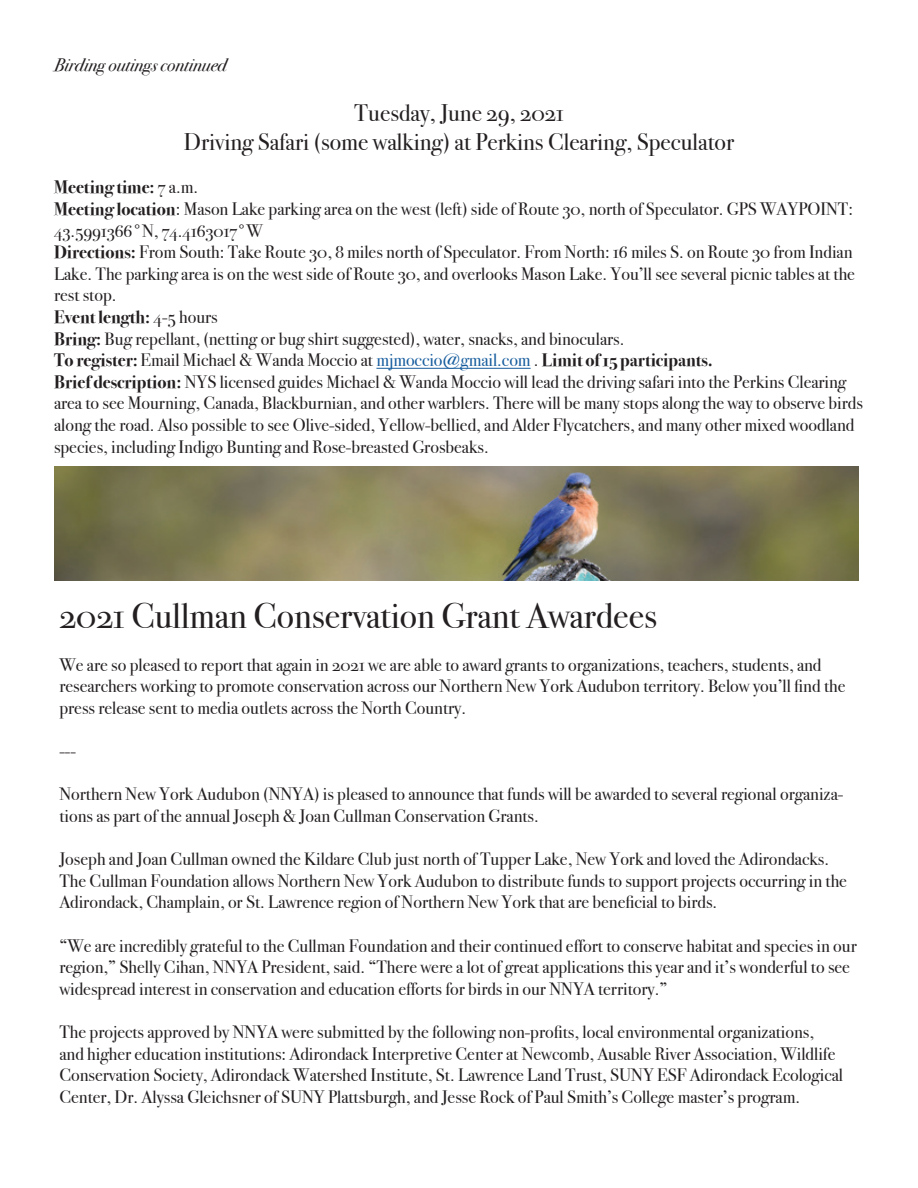
<style>
.page{position:relative;width:918px;height:1188px;background:#fff}
.page>*{position:absolute;margin:0;border:0;box-sizing:border-box;transform-origin:0 0}
.t1{font:36px "Bodoni Svty Two OSITCTT";color:#231f20}
.t2{font:24px/28.8px "Bodoni Svty Two OSITCTT";color:#231f20;text-align:center}
.t3{font:18px/21.6px "Bodoni Svty Two OSITCTT";color:#231f20}
.t4{font:italic 18px "Bodoni Svty Two OSITCTT";color:#231f20}
.s1{font-weight:700}
.s2{color:#175d9e}
</style>
<div class="page">
<hr style="left:376px;top:368px;width:155px;height:1px;background:#175d9e">
<img style="left:54px;top:467px;width:805px;height:113px">
<p class="t4" style="left:54px;top:54px;width:174px">Birding outings continued</p>
<h2 class="t2" style="left:184px;top:99px;width:552px">Tuesday, June 29, 2021<br>Driving Safari (some walking) at Perkins Clearing, Speculator</h2>
<p class="t3" style="left:54px;top:177px;width:811px"><span class="s1">Meeting time:</span> 7 a.m.<br><span class="s1">Meeting location</span>: Mason Lake parking area on the west (left) side of Route 30, north of Speculator. GPS WAYPOINT:<br>43.5991366°N, 74.4163017°W<br><span class="s1">Directions:</span> From South: Take Route 30, 8 miles north of Speculator. From North: 16 miles S. on Route 30 from Indian Lake. The parking area is on the west side of Route 30, and overlooks Mason Lake. You’ll see several picnic tables at the rest stop.<br><span class="s1">Event length:</span> 4-5 hours<br><span class="s1">Bring:</span> Bug repellant, (netting or bug shirt suggested), water, snacks, and binoculars.<br><span class="s1">To register:</span> Email Michael &amp; Wanda Moccio at <span class="s2">mjmoccio@gmail.com</span> . <span class="s1">Limit of 15 participants.<br>Brief description:</span> NYS licensed guides Michael &amp; Wanda Moccio will lead the driving safari into the Perkins Clearing area to see Mourning, Canada, Blackburnian, and other warblers. There will be many stops along the way to observe birds along the road. Also possible to see Olive-sided, Yellow-bellied, and Alder Flycatchers, and many other mixed woodland species, including Indigo Bunting and Rose-breasted Grosbeaks.</p>
<h1 class="t1" style="left:59px;top:594px;width:599px">2021 Cullman Conservation Grant Awardees</h1>
<p class="t3" style="left:59px;top:654px;width:788px">We are so pleased to report that again in 2021 we are able to award grants to organizations, teachers, students, and researchers working to promote conservation across our Northern New York Audubon territory. Below you’ll find the press release sent to media outlets across the North Country.</p>
<p class="t3" style="left:59px;top:740px;width:18px">---</p>
<p class="t3" style="left:59px;top:784px;width:785px">Northern New York Audubon (NNYA) is pleased to announce that funds will be awarded to several regional organiza&shy;tions as part of the annual Joseph &amp; Joan Cullman Conservation Grants.</p>
<p class="t3" style="left:59px;top:848px;width:789px">Joseph and Joan Cullman owned the Kildare Club just north of Tupper Lake, New York and loved the Adirondacks.<br>The Cullman Foundation allows Northern New York Audubon to distribute funds to support projects occurring in the<br>Adirondack, Champlain, or St. Lawrence region of Northern New York that are beneficial to birds.</p>
<p class="t3" style="left:59px;top:935px;width:799px">“We are incredibly grateful to the Cullman Foundation and their continued effort to conserve habitat and species in our region,” Shelly Cihan, NNYA President, said. “There were a lot of great applications this year and it’s wonderful to see widespread interest in conservation and education efforts for birds in our NNYA territory.”</p>
<p class="t3" style="left:59px;top:1021px;width:785px">The projects approved by NNYA were submitted by the following non-profits, local environmental organizations,<br>and higher education institutions: Adirondack Interpretive Center at Newcomb, Ausable River Association, Wildlife Conservation Society, Adirondack Watershed Institute, St. Lawrence Land Trust, SUNY ESF Adirondack Ecological Center, Dr. Alyssa Gleichsner of SUNY Plattsburgh, and Jesse Rock of Paul Smith’s College master’s program.</p>
</div>
